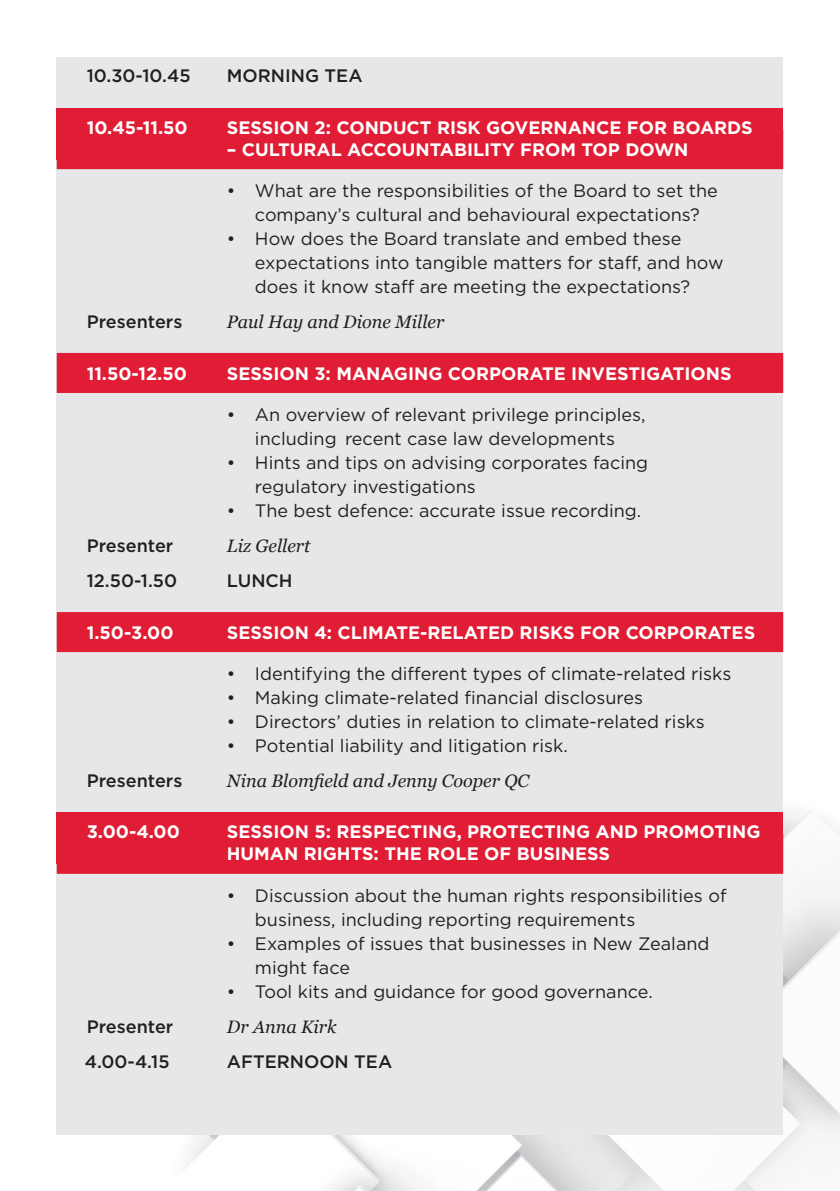
<style>
.page{position:relative;width:840px;height:1191px;background:#fff}
.page>*{position:absolute;margin:0;border:0;box-sizing:border-box;transform-origin:0 0}
.Body_Copy{font:18px/24px "Gotham";color:#231f20}
.Session_Title_Headin{font:700 18px/22px "Gotham";color:#fff}
.Body_Copy-2{font:500 18px "Gotham";color:#231f20}
.Body_Copy-3{font:italic 18px "Georgia";color:#231f20}
</style>
<div class="page">
<img style="left:123px;top:492px;width:716px;height:699px">
<div style="left:57px;top:57px;width:725px;height:1077px;background:#e6e7e9"></div>
<div style="left:57px;top:108px;width:725px;height:51px;background:#e01d35"></div>
<div style="left:57px;top:129px;width:725px;height:40px;background:#e01d35"></div>
<div style="left:57px;top:353px;width:725px;height:40px;background:#e01d35"></div>
<div style="left:57px;top:612px;width:725px;height:40px;background:#e01d35"></div>
<div style="left:57px;top:812px;width:725px;height:52px;background:#e01d35"></div>
<div style="left:57px;top:834px;width:725px;height:40px;background:#e01d35"></div>
<p class="Body_Copy-2" style="left:87px;top:64px;width:105px">10.30-10.45</p>
<p class="Body_Copy-2" style="left:227px;top:64px;width:137px">MORNING TEA</p>
<p class="Session_Title_Headin" style="left:87px;top:116px;width:102px">10.45-11.50</p>
<p class="Session_Title_Headin" style="left:227px;top:116px;width:527px">SESSION 2: CONDUCT RISK GOVERNANCE FOR BOARDS</p>
<p class="Session_Title_Headin" style="left:227px;top:138px;width:463px">– CULTURAL ACCOUNTABILITY FROM TOP DOWN</p>
<p class="Body_Copy" style="left:227px;top:178px;width:492px;text-align:center">• What are the responsibilities of the Board to set the company’s cultural and behavioural expectations?</p>
<p class="Body_Copy" style="left:255px;top:226px;width:470px;text-indent:-28px">• How does the Board translate and embed these expectations into tangible matters for staff, and how does it know staff are meeting the expectations?</p>
<p class="Body_Copy-2" style="left:87px;top:310px;width:97px">Presenters</p>
<p class="Body_Copy-3" style="left:227px;top:311px;width:219px">Paul Hay and Dione Miller</p>
<p class="Session_Title_Headin" style="left:87px;top:362px;width:102px">11.50-12.50</p>
<p class="Session_Title_Headin" style="left:227px;top:362px;width:506px">SESSION 3: MANAGING CORPORATE INVESTIGATIONS</p>
<p class="Body_Copy" style="left:227px;top:402px;width:420px;text-align:center">• An overview of relevant privilege principles, including recent case law developments</p>
<p class="Body_Copy" style="left:227px;top:450px;width:422px">• Hints and tips on advising corporates facing</p>
<p class="Body_Copy" style="left:255px;top:474px;width:222px">regulatory investigations</p>
<p class="Body_Copy" style="left:227px;top:498px;width:415px">• The best defence: accurate issue recording.</p>
<p class="Body_Copy-2" style="left:87px;top:534px;width:88px">Presenter</p>
<p class="Body_Copy-3" style="left:227px;top:534px;width:85px">Liz Gellert</p>
<p class="Body_Copy-2" style="left:87px;top:569px;width:92px">12.50-1.50</p>
<p class="Body_Copy-2" style="left:227px;top:569px;width:67px">LUNCH</p>
<p class="Session_Title_Headin" style="left:87px;top:621px;width:88px">1.50-3.00</p>
<p class="Session_Title_Headin" style="left:227px;top:621px;width:529px">SESSION 4: CLIMATE-RELATED RISKS FOR CORPORATES</p>
<p class="Body_Copy" style="left:227px;top:661px;width:506px">• Identifying the different types of climate-related risks</p>
<p class="Body_Copy" style="left:227px;top:685px;width:417px">• Making climate-related financial disclosures</p>
<p class="Body_Copy" style="left:227px;top:709px;width:479px">• Directors’ duties in relation to climate-related risks</p>
<p class="Body_Copy" style="left:227px;top:733px;width:342px">• Potential liability and litigation risk.</p>
<p class="Body_Copy-2" style="left:87px;top:769px;width:97px">Presenters</p>
<p class="Body_Copy-3" style="left:227px;top:769px;width:303px">Nina Blomfield and Jenny Cooper QC</p>
<p class="Session_Title_Headin" style="left:87px;top:821px;width:95px">3.00-4.00</p>
<p class="Session_Title_Headin" style="left:227px;top:821px;width:534px">SESSION 5: RESPECTING, PROTECTING AND PROMOTING<br>HUMAN RIGHTS: THE ROLE OF BUSINESS</p>
<p class="Body_Copy" style="left:255px;top:882px;width:473px;text-indent:-28px">• Discussion about the human rights responsibilities of business, including reporting requirements</p>
<p class="Body_Copy" style="left:255px;top:930px;width:456px;text-indent:-28px">• Examples of issues that businesses in New Zealand might face</p>
<p class="Body_Copy" style="left:227px;top:978px;width:427px">• Tool kits and guidance for good governance.</p>
<p class="Body_Copy-2" style="left:87px;top:1014px;width:88px">Presenter</p>
<p class="Body_Copy-3" style="left:227px;top:1015px;width:111px">Dr Anna Kirk</p>
<p class="Body_Copy-2" style="left:85px;top:1050px;width:86px">4.00-4.15</p>
<p class="Body_Copy-2" style="left:227px;top:1050px;width:167px">AFTERNOON TEA</p>
</div>
